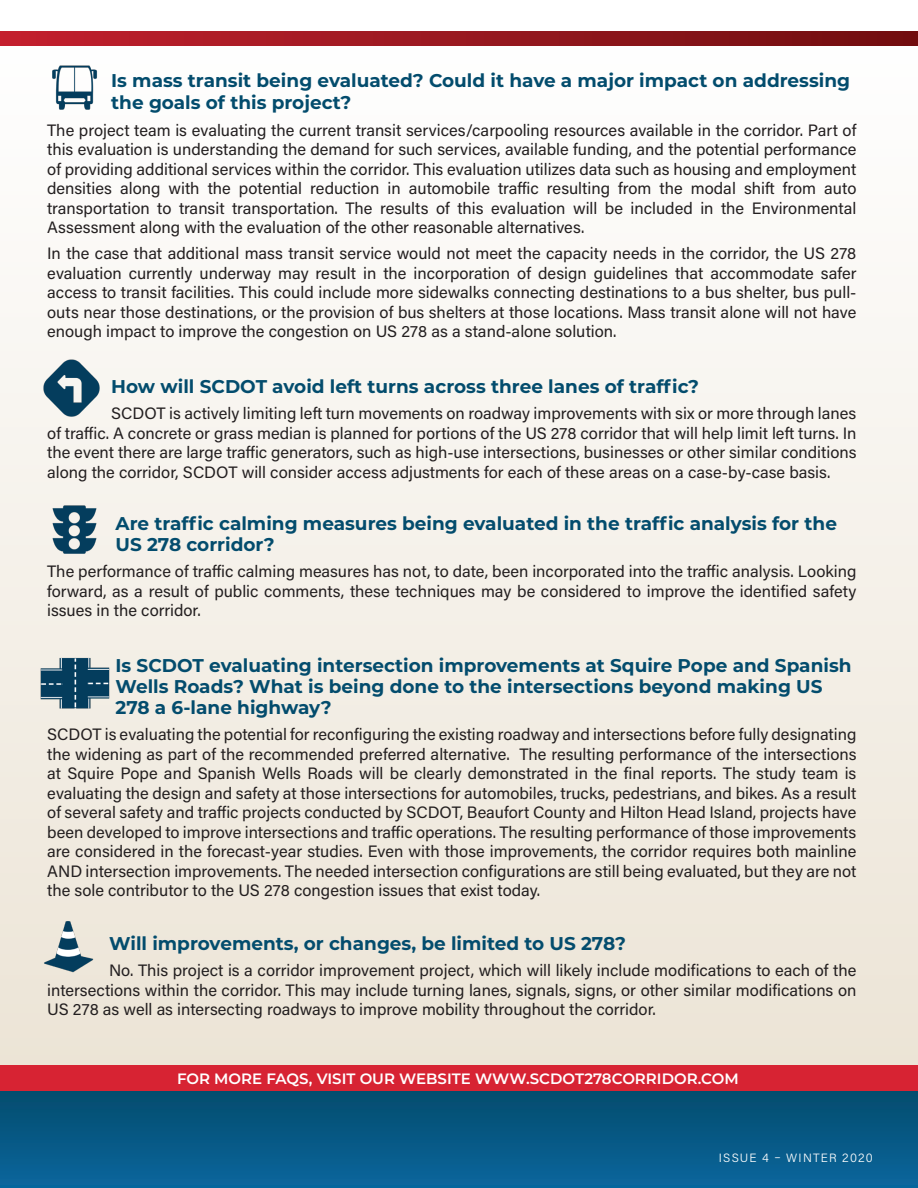
<style>
.page{position:relative;width:918px;height:1188px;background:#fff}
.page>*{position:absolute;margin:0;border:0;box-sizing:border-box;transform-origin:0 0}
.t1{font:700 18.45px/21px "Montserrat";color:#034c6d}
.t2{font:16.5px/19.5px "Acumin Pro";color:#231f20;text-align:justify}
.t3{font:600 15px "Montserrat";color:#fff}
.t4{font:300 12px "Acumin Pro";letter-spacing:.1em;color:#fff}
</style>
<div class="page">
<div style="left:0;top:11px;width:918px;height:1108px;background:linear-gradient(to bottom,#fefdfe,#ebe4d5)"></div>
<svg style="left:0;top:32px;width:918px;height:14px;background:#99171f"></svg>
<svg style="left:0;top:1090px;width:918px;height:98px;background:#085884"></svg>
<img style="left:48px;top:61px;width:54px;height:54px">
<img style="left:42px;top:359px;width:58px;height:58px">
<img style="left:46px;top:501px;width:57px;height:56px">
<img style="left:39px;top:646px;width:73px;height:73px">
<img style="left:38px;top:915px;width:61px;height:61px">
<div style="left:0;top:1065px;width:918px;height:25px;background:#d72333"></div>
<p class="t1" style="left:111px;top:68px;width:740px;line-height:22.5px">Is mass transit being evaluated? Could it have a major impact on addressing the goals of this project?</p>
<p class="t2" style="left:47px;top:120px;width:811px">The project team is evaluating the current transit services/carpooling resources available in the corridor. Part of this evaluation is understanding the demand for such services, available funding, and the potential performance of providing additional services within the corridor. This evaluation utilizes data such as housing and employment densities along with the potential reduction in automobile traffic resulting from the modal shift from auto transportation to transit transportation. The results of this evaluation will be included in the Environmental Assessment along with the evaluation of the other reasonable alternatives.</p>
<p class="t2" style="left:47px;top:243px;width:811px">In the case that additional mass transit service would not meet the capacity needs in the corridor, the US 278 evaluation currently underway may result in the incorporation of design guidelines that accommodate safer access to transit facilities. This could include more sidewalks connecting destinations to a bus shelter, bus pull&shy;outs near those destinations, or the provision of bus shelters at those locations. Mass transit alone will not have enough impact to improve the congestion on US 278 as a stand-alone solution.</p>
<p class="t1" style="left:111px;top:375px;width:589px">How will SCDOT avoid left turns across three lanes of traffic?</p>
<p class="t2" style="left:47px;top:403px;width:811px;text-indent:64px">SCDOT is actively limiting left turn movements on roadway improvements with six or more through lanes of traffic. A concrete or grass median is planned for portions of the US 278 corridor that will help limit left turns. In the event there are large traffic generators, such as high-use intersections, businesses or other similar conditions along the corridor, SCDOT will consider access adjustments for each of these areas on a case-by-case basis.</p>
<p class="t1" style="left:116px;top:512px;width:723px">Are traffic calming measures being evaluated in the traffic analysis for the<br>US 278 corridor?</p>
<p class="t2" style="left:47px;top:561px;width:811px">The performance of traffic calming measures has not, to date, been incorporated into the traffic analysis. Looking forward, as a result of public comments, these techniques may be considered to improve the identified safety issues in the corridor.</p>
<p class="t1" style="left:116px;top:654px;width:738px">Is SCDOT evaluating intersection improvements at Squire Pope and Spanish<br>Wells Roads? What is being done to the intersections beyond making US<br>278 a 6-lane highway?</p>
<p class="t2" style="left:47px;top:724px;width:811px">SCDOT is evaluating the potential for reconfiguring the existing roadway and intersections before fully designating the widening as part of the recommended preferred alternative. The resulting performance of the intersections at Squire Pope and Spanish Wells Roads will be clearly demonstrated in the final reports. The study team is evaluating the design and safety at those intersections for automobiles, trucks, pedestrians, and bikes. As a result of several safety and traffic projects conducted by SCDOT, Beaufort County and Hilton Head Island, projects have been developed to improve intersections and traffic operations. The resulting performance of those improvements are considered in the forecast-year studies. Even with those improvements, the corridor requires both mainline AND intersection improvements. The needed intersection configurations are still being evaluated, but they are not the sole contributor to the US 278 congestion issues that exist today.</p>
<p class="t1" style="left:109px;top:932px;width:518px">Will improvements, or changes, be limited to US 278?</p>
<p class="t2" style="left:47px;top:960px;width:811px;text-indent:62px">No. This project is a corridor improvement project, which will likely include modifications to each of the intersections within the corridor. This may include turning lanes, signals, signs, or other similar modifications on US 278 as well as intersecting roadways to improve mobility throughout the corridor.</p>
<p class="t3" style="left:177px;top:1068px;width:563px">FOR MORE FAQS, VISIT OUR WEBSITE WWW.SCDOT278CORRIDOR.COM</p>
<p class="t4" style="left:719px;top:1149px;width:155px">ISSUE 4 – WINTER 2020</p>
</div>
